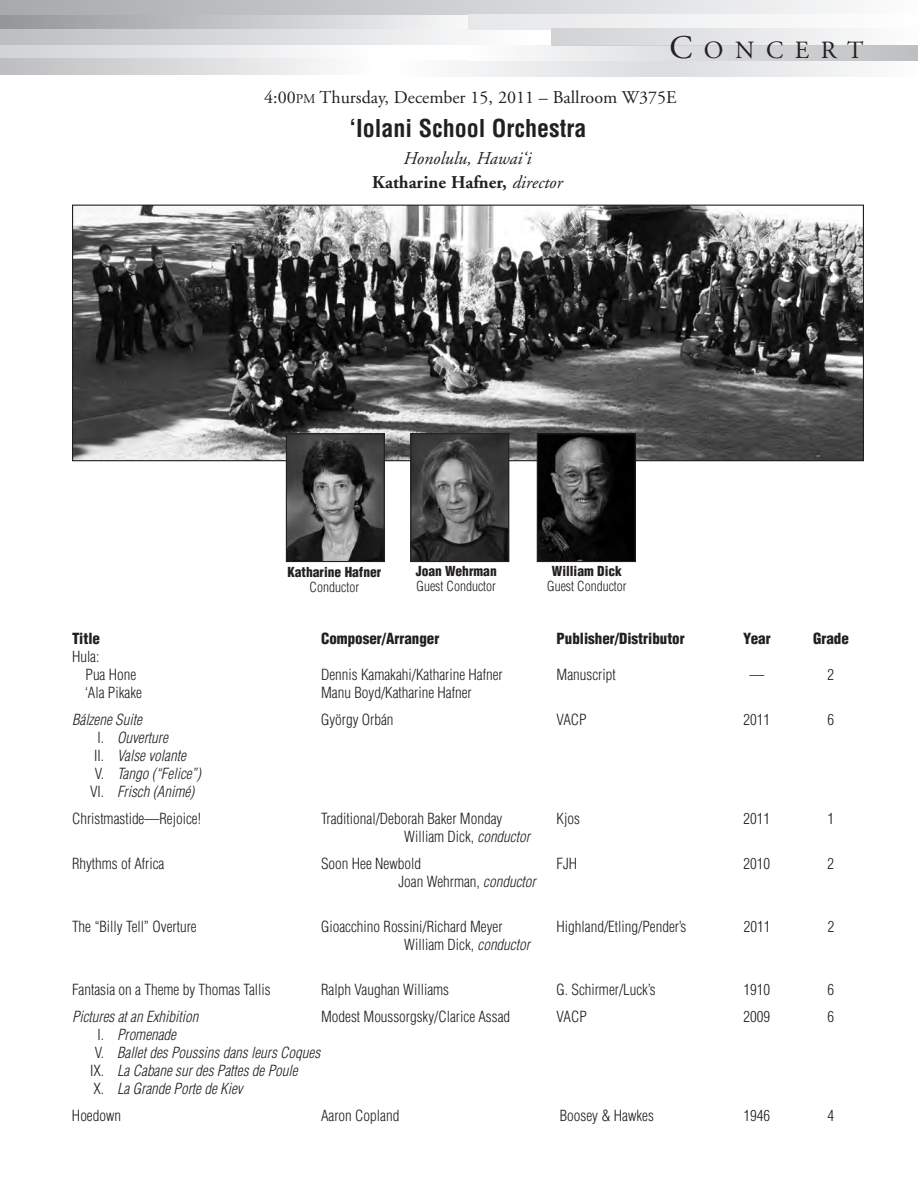
<style>
.page{position:relative;width:918px;height:1188px;background:#fff}
.page>*{position:absolute;margin:0;border:0;box-sizing:border-box;transform-origin:0 0}
.t1{font:24.75px "Adobe Garamond";letter-spacing:.465em;color:#231f20}
.t2{font:700 condensed 24px "Helvetica";color:#231f20}
.t3{font:18px "Adobe Garamond";color:#231f20}
.t4{font:italic 18px/24px "Adobe Garamond";color:#231f20;text-align:center}
.t5{font:300 condensed 15px/18px "Helvetica";color:#231f20}
.t6{font:italic 300 condensed 15px "Helvetica";color:#231f20}
.t7{font:900 condensed 15px "Helvetica";color:#231f20}
.t8{font:900 condensed 13.5px "Helvetica";color:#231f20}
.t9{font:300 condensed 13.5px "Helvetica";color:#231f20}
.s1{font-size:33px}
.s2{font-size:13.5px}
.s3{font-weight:700;font-style:normal}
.s4{font-style:normal}
.s5{font-style:italic}
</style>
<div class="page">
<svg style="left:467px;top:60px;width:390px;height:16px"></svg>
<div style="left:0;top:43px;width:375px;height:17px;background:linear-gradient(to right,#d0d1d4,#fdfdfe)"></div>
<svg style="left:0;top:15px;width:452px;height:14px;background:#c2c3c6"></svg>
<svg style="left:0;top:0;width:837px;height:15px;background:#cccdcf"></svg>
<svg style="left:0;top:29px;width:460px;height:15px;background:#d7d8da"></svg>
<div style="left:468px;top:14px;width:450px;height:16px;background:#f1f2f3"></div>
<div style="left:551px;top:29px;width:367px;height:16px;background:linear-gradient(to right,#d0d2d4,#fcfcfd)"></div>
<div style="left:0;top:59px;width:374px;height:16px;background:linear-gradient(to right,#bbbdc0,#fcfdfd)"></div>
<img style="left:74px;top:207px;width:788px;height:252px">
<img style="left:412px;top:435px;width:95px;height:125px">
<div style="left:410px;top:433px;width:99px;height:129px;border:1px solid #231f20"></div>
<img style="left:288px;top:435px;width:95px;height:125px">
<div style="left:286px;top:433px;width:99px;height:129px;border:1px solid #231f20"></div>
<img style="left:539px;top:435px;width:95px;height:125px">
<div style="left:537px;top:433px;width:99px;height:129px;border:1px solid #231f20"></div>
<h1 class="t1" style="left:669px;top:41px;width:196px"><span class="s1">C</span>ONCERT</h1>
<p class="t3" style="left:264px;top:90px;width:414px">4:00<span class="s2">PM</span> Thursday, December 15, 2011 – Ballroom W375E</p>
<h2 class="t2" style="left:349px;top:115px;width:239px">‘Iolani School Orchestra</h2>
<p class="t4" style="left:372px;top:148px;width:191px">Honolulu, Hawai‘i<br><span class="s3">Katharine Hafner,</span> director</p>
<p class="t8" style="left:287px;top:564px;width:96px">Katharine Hafner</p>
<p class="t9" style="left:310px;top:579px;width:51px">Conductor</p>
<p class="t8" style="left:416px;top:563px;width:83px">Joan Wehrman</p>
<p class="t9" style="left:417px;top:578px;width:81px">Guest Conductor</p>
<p class="t8" style="left:552px;top:563px;width:72px">William Dick</p>
<p class="t9" style="left:547px;top:578px;width:81px">Guest Conductor</p>
<p class="t7" style="left:72px;top:630px;width:30px">Title</p>
<p class="t7" style="left:321px;top:630px;width:120px">Composer/Arranger</p>
<p class="t7" style="left:556px;top:630px;width:130px">Publisher/Distributor</p>
<p class="t7" style="left:743px;top:630px;width:29px">Year</p>
<p class="t7" style="left:813px;top:630px;width:37px">Grade</p>
<p class="t5" style="left:86px;top:648px;width:52px;text-indent:-14px">Hula:<br>Pua Hone</p>
<p class="t5" style="left:321px;top:666px;width:183px">Dennis Kamakahi/Katharine Hafner</p>
<p class="t5" style="left:557px;top:666px;width:61px">Manuscript</p>
<p class="t5" style="left:749px;top:666px;width:16px">—</p>
<p class="t5" style="left:828px;top:666px;width:8px">2</p>
<p class="t5" style="left:86px;top:684px;width:58px">‘Ala Pikake</p>
<p class="t5" style="left:321px;top:684px;width:152px">Manu Boyd/Katharine Hafner</p>
<p class="t6" style="left:72px;top:711px;width:71px">Bálzene Suite</p>
<p class="t5" style="left:321px;top:711px;width:74px">György Orbán</p>
<p class="t5" style="left:557px;top:711px;width:32px">VACP</p>
<p class="t5" style="left:744px;top:711px;width:28px">2011</p>
<p class="t5" style="left:828px;top:711px;width:8px">6</p>
<p class="t6" style="left:98px;top:729px;width:72px"><span class="s4">I.</span> Ouverture</p>
<p class="t6" style="left:94px;top:747px;width:93px"><span class="s4">II.</span> Valse volante</p>
<p class="t6" style="left:95px;top:765px;width:108px"><span class="s4">V.</span> Tango (“Felice”)</p>
<p class="t6" style="left:90px;top:783px;width:106px"><span class="s4">VI.</span> Frisch (Animé)</p>
<p class="t5" style="left:72px;top:810px;width:131px">Christmastide—Rejoice!</p>
<p class="t5" style="left:321px;top:810px;width:183px">Traditional/Deborah Baker Monday</p>
<p class="t5" style="left:557px;top:810px;width:25px">Kjos</p>
<p class="t5" style="left:744px;top:810px;width:28px">2011</p>
<p class="t5" style="left:828px;top:810px;width:8px">1</p>
<p class="t5" style="left:404px;top:828px;width:127px">William Dick, <span class="s5">conductor</span></p>
<p class="t5" style="left:72px;top:855px;width:94px">Rhythms of Africa</p>
<p class="t5" style="left:321px;top:855px;width:101px">Soon Hee Newbold</p>
<p class="t5" style="left:556px;top:855px;width:22px">FJH</p>
<p class="t5" style="left:744px;top:855px;width:28px">2010</p>
<p class="t5" style="left:828px;top:855px;width:8px">2</p>
<p class="t5" style="left:398px;top:873px;width:139px">Joan Wehrman, <span class="s5">conductor</span></p>
<p class="t5" style="left:72px;top:918px;width:126px">The “Billy Tell” Overture</p>
<p class="t5" style="left:321px;top:918px;width:183px">Gioacchino Rossini/Richard Meyer</p>
<p class="t5" style="left:557px;top:918px;width:131px">Highland/Etling/Pender’s</p>
<p class="t5" style="left:744px;top:918px;width:28px">2011</p>
<p class="t5" style="left:828px;top:918px;width:8px">2</p>
<p class="t5" style="left:404px;top:936px;width:127px">William Dick, <span class="s5">conductor</span></p>
<p class="t5" style="left:72px;top:981px;width:200px">Fantasia on a Theme by Thomas Tallis</p>
<p class="t5" style="left:321px;top:981px;width:130px">Ralph Vaughan Williams</p>
<p class="t5" style="left:556px;top:981px;width:101px">G. Schirmer/Luck’s</p>
<p class="t5" style="left:744px;top:981px;width:28px">1910</p>
<p class="t5" style="left:828px;top:981px;width:8px">6</p>
<p class="t6" style="left:72px;top:1008px;width:128px">Pictures at an Exhibition</p>
<p class="t5" style="left:321px;top:1008px;width:191px">Modest Moussorgsky/Clarice Assad</p>
<p class="t5" style="left:557px;top:1008px;width:32px">VACP</p>
<p class="t5" style="left:744px;top:1008px;width:28px">2009</p>
<p class="t5" style="left:828px;top:1008px;width:8px">6</p>
<p class="t6" style="left:98px;top:1026px;width:80px"><span class="s4">I.</span> Promenade</p>
<p class="t6" style="left:95px;top:1044px;width:227px"><span class="s4">V.</span> Ballet des Poussins dans leurs Coques</p>
<p class="t6" style="left:90px;top:1062px;width:209px"><span class="s4">IX.</span> La Cabane sur des Pattes de Poule</p>
<p class="t6" style="left:93px;top:1080px;width:151px"><span class="s4">X.</span> La Grande Porte de Kiev</p>
<p class="t5" style="left:72px;top:1107px;width:51px">Hoedown</p>
<p class="t5" style="left:321px;top:1107px;width:80px">Aaron Copland</p>
<p class="t5" style="left:560px;top:1107px;width:96px">Boosey &amp; Hawkes</p>
<p class="t5" style="left:744px;top:1107px;width:28px">1946</p>
<p class="t5" style="left:828px;top:1107px;width:8px">4</p>
</div>
